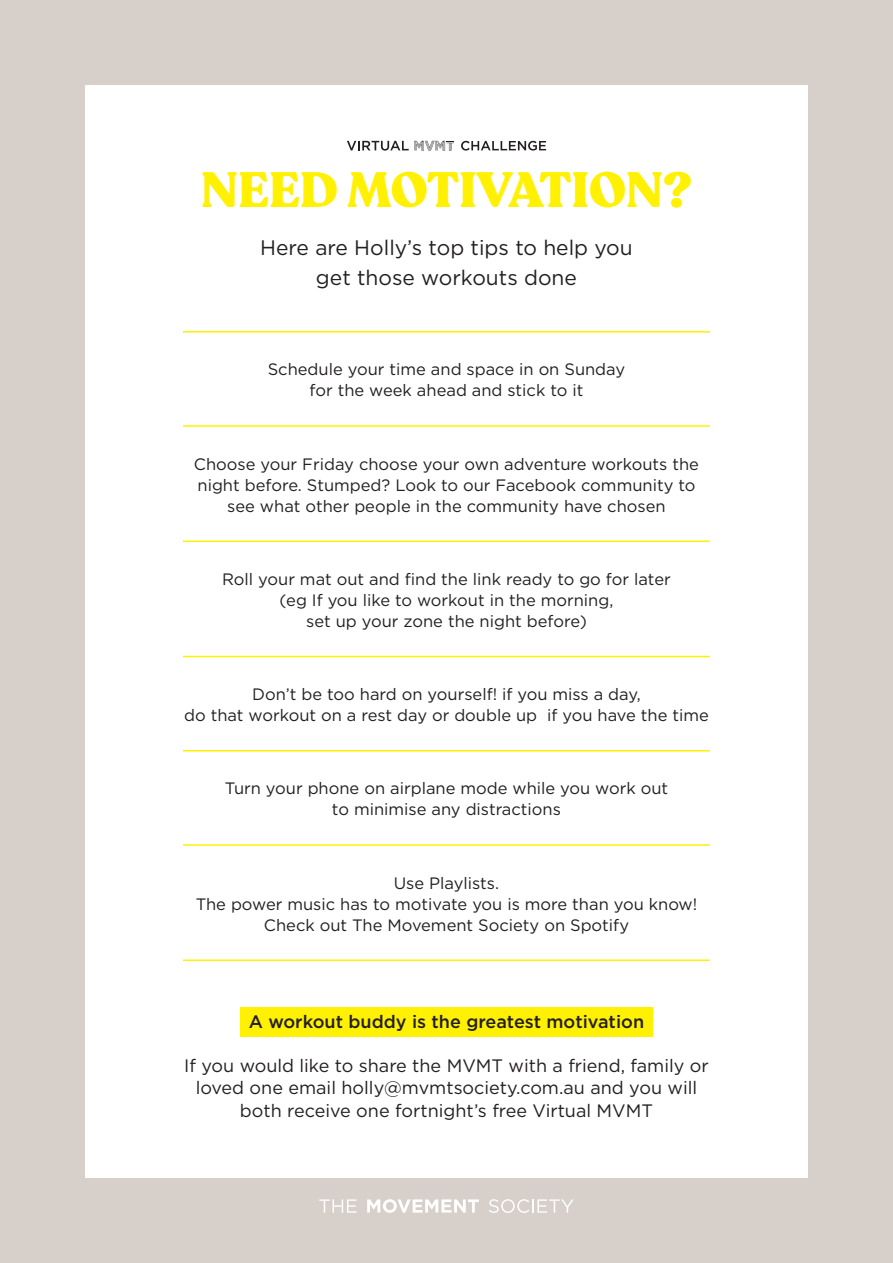
<style>
.page{position:relative;width:893px;height:1263px;background:#d7d0ca}
.page>*{position:absolute;margin:0;border:0;box-sizing:border-box;transform-origin:0 0}
.t1{font:900 49.05px "Recoleta";letter-spacing:-.005em;color:#fff101}
.t2{font:21px/30px "Gotham HTF";color:#231f20;text-align:center}
.t3{font:18px/22.5px "Gotham HTF";color:#231f20;text-align:center}
.t4{font:500 18px "Gotham HTF";color:#231f20}
.t5{font:16.5px/21px "Gotham HTF";color:#231f20;text-align:center}
</style>
<div class="page">
<div style="left:85px;top:85px;width:723px;height:1093px;background:#fff"></div>
<hr style="left:183px;top:331px;width:527px;height:2px;background:#fff101">
<hr style="left:183px;top:425px;width:527px;height:2px;background:#fff101">
<hr style="left:183px;top:540px;width:527px;height:2px;background:#fff101">
<hr style="left:183px;top:656px;width:527px;height:1px;background:#fff101">
<hr style="left:183px;top:750px;width:527px;height:1px;background:#fff101">
<hr style="left:183px;top:844px;width:527px;height:2px;background:#fff101">
<hr style="left:183px;top:959px;width:527px;height:2px;background:#fff101">
<div style="left:240px;top:1007px;width:413px;height:30px;background:#fff101"></div>
<svg style="left:319px;top:1199px;width:38px;height:14px"></svg>
<svg style="left:489px;top:1199px;width:85px;height:14px"></svg>
<svg style="left:367px;top:1199px;width:112px;height:14px"></svg>
<svg style="left:347px;top:141px;width:107px;height:10px"></svg>
<svg style="left:461px;top:141px;width:85px;height:10px"></svg>
<h1 class="t1" style="left:201px;top:159px;width:493px">NEED MOTIVATION?</h1>
<p class="t2" style="left:260px;top:232px;width:374px">Here are Holly’s top tips to help you get those workouts done</p>
<p class="t5" style="left:268px;top:359px;width:359px">Schedule your time and space in on Sunday for the week ahead and stick to it</p>
<p class="t5" style="left:194px;top:453px;width:506px">Choose your Friday choose your own adventure workouts the night before. Stumped? Look to our Facebook community to see what other people in the community have chosen</p>
<p class="t5" style="left:222px;top:568px;width:450px">Roll your mat out and find the link ready to go for later (eg If you like to workout in the morning,<br>set up your zone the night before)</p>
<p class="t5" style="left:184px;top:683px;width:526px">Don’t be too hard on yourself! if you miss a day,<br>do that workout on a rest day or double up if you have the time</p>
<p class="t5" style="left:225px;top:778px;width:445px">Turn your phone on airplane mode while you work out to minimise any distractions</p>
<p class="t5" style="left:196px;top:872px;width:503px">Use Playlists.<br>The power music has to motivate you is more than you know!<br>Check out The Movement Society on Spotify</p>
<p class="t4" style="left:249px;top:1011px;width:397px">A workout buddy is the greatest motivation</p>
<p class="t3" style="left:184px;top:1054px;width:526px">If you would like to share the MVMT with a friend, family or loved one email holly@mvmtsociety.com.au and you will both receive one fortnight’s free Virtual MVMT</p>
</div>
